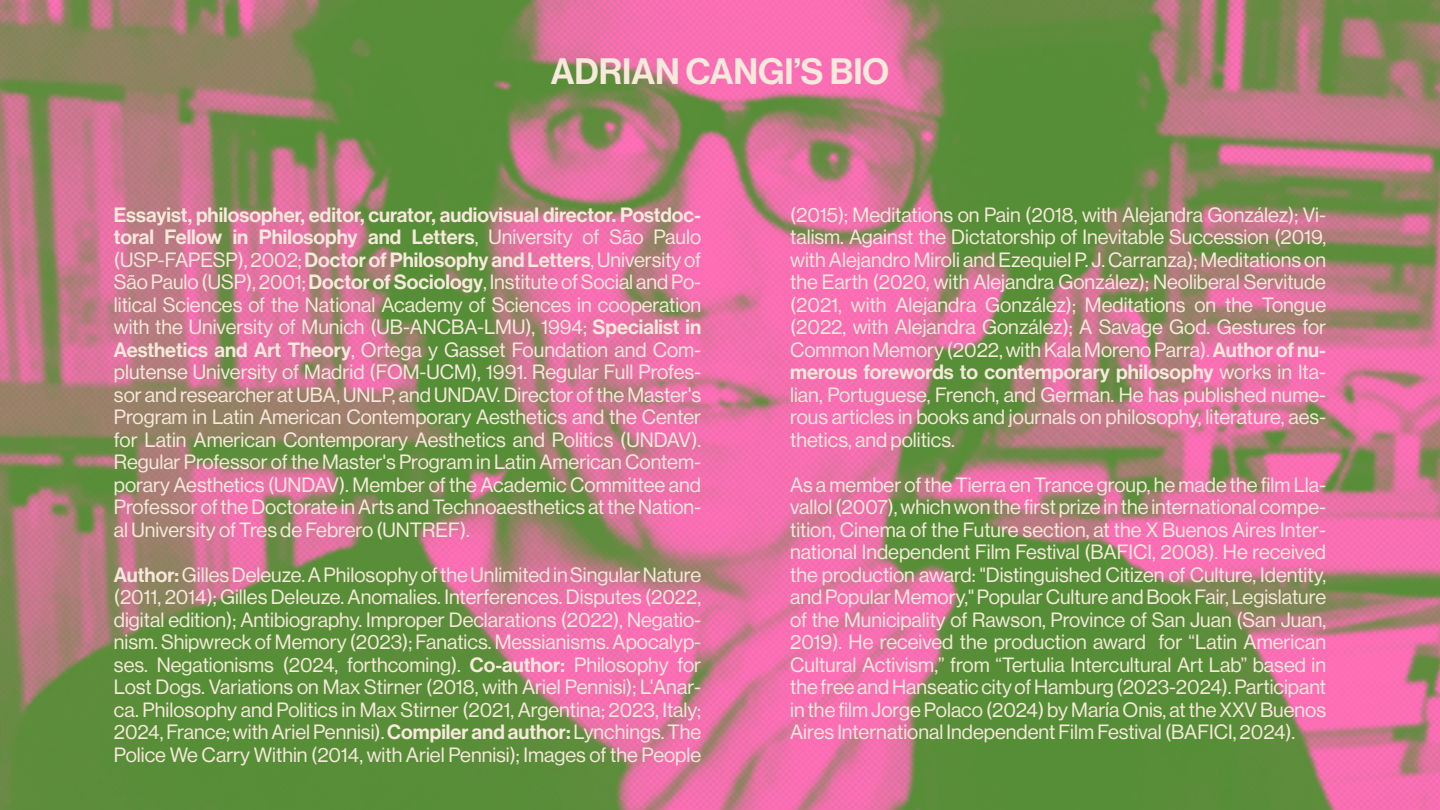
<style>
.page{position:relative;width:1440px;height:810px;background:#fff}
.page>*{position:absolute;margin:0;border:0;box-sizing:border-box;transform-origin:0 0}
.t1{font:36px "N Haas Grotesk DS Pro 65 Md";color:#f7e9dc}
.t2{font:20.25px/22.5px "N Haas Grotesk DS Std 55 Rg";color:#f7e9dc;text-align:justify}
.t3{font:20.25px/22.5px "N Haas Grotesk DS Pro 65 Md";color:#f7e9dc}
.s1{font-family:"N Haas Grotesk DS Std 55 Rg"}
.s2{font-family:"N Haas Grotesk DS Pro 65 Md"}
</style>
<div class="page">
<img style="left:0;top:0;width:1440px;height:810px">
<h1 class="t1" style="left:551px;top:51px;width:340px">ADRIAN CANGI’S BIO</h1>
<p class="t3" style="left:114px;top:204px;width:589px">Essayist, philosopher, editor, curator, audiovisual director. Postdoc&shy;toral Fellow in Philosophy and Letters<span class="s1">, University of São Paulo</span></p>
<p class="t2" style="left:114px;top:248px;width:589px">(USP-FAPESP), 2002; <span class="s2">Doctor of Philosophy and Letters</span>, University of São Paulo (USP), 2001; <span class="s2">Doctor of Sociology</span>, Institute of Social and Po&shy;litical Sciences of the National Academy of Sciences in cooperation with the University of Munich (UB-ANCBA-LMU), 1994; <span class="s2">Specialist in Aesthetics and Art Theory</span>, Ortega y Gasset Foundation and Com&shy;plutense University of Madrid (FOM-UCM), 1991. Regular Full Profes&shy;sor and researcher at UBA, UNLP, and UNDAV. Director of the Master's Program in Latin American Contemporary Aesthetics and the Center for Latin American Contemporary Aesthetics and Politics (UNDAV).<br>Regular Professor of the Master's Program in Latin American Contem&shy;porary Aesthetics (UNDAV). Member of the Academic Committee and Professor of the Doctorate in Arts and Technoaesthetics at the Nation&shy;al University of Tres de Febrero (UNTREF).</p>
<p class="t2" style="left:114px;top:563px;width:589px"><span class="s2">Author:</span> Gilles Deleuze. A Philosophy of the Unlimited in Singular Nature (2011, 2014); Gilles Deleuze. Anomalies. Interferences. Disputes (2022, digital edition); Antibiography. Improper Declarations (2022), Negatio&shy;nism. Shipwreck of Memory (2023); Fanatics. Messianisms. Apocalyp&shy;ses. Negationisms (2024, forthcoming). <span class="s2">Co-author:</span> Philosophy for Lost Dogs. Variations on Max Stirner (2018, with Ariel Pennisi); L'Anar&shy;ca. Philosophy and Politics in Max Stirner (2021, Argentina; 2023, Italy; 2024, France; with Ariel Pennisi). <span class="s2">Compiler and author:</span> Lynchings. The Police We Carry Within (2014, with Ariel Pennisi); Images of the People</p>
<p class="t2" style="left:790px;top:203px;width:538px">(2015); Meditations on Pain (2018, with Alejandra González); Vi&shy;talism. Against the Dictatorship of Inevitable Succession (2019, with Alejandro Miroli and Ezequiel P. J. Carranza); Meditations on the Earth (2020, with Alejandra González); Neoliberal Servitude (2021, with Alejandra González); Meditations on the Tongue (2022, with Alejandra González); A Savage God. Gestures for Common Memory (2022, with Kala Moreno Parra). <span class="s2">Author of nu-</span></p>
<p class="t3" style="left:790px;top:361px;width:537px">merous forewords to contemporary philosophy <span class="s1">works in Ita-</span></p>
<p class="t2" style="left:790px;top:383px;width:538px">lian, Portuguese, French, and German. He has published nume&shy;rous articles in books and journals on philosophy, literature, aes&shy;thetics, and politics.</p>
<p class="t2" style="left:790px;top:473px;width:538px">As a member of the Tierra en Trance group, he made the film Lla&shy;vallol (2007), which won the first prize in the international compe&shy;tition, Cinema of the Future section, at the X Buenos Aires Inter&shy;national Independent Film Festival (BAFICI, 2008). He received the production award: "Distinguished Citizen of Culture, Identity, and Popular Memory," Popular Culture and Book Fair, Legislature of the Municipality of Rawson, Province of San Juan (San Juan, 2019). He received the production award for “Latin American Cultural Activism,” from “Tertulia Intercultural Art Lab” based in the free and Hanseatic city of Hamburg (2023-2024). Participant in the film Jorge Polaco (2024) by María Onis, at the XXV Buenos Aires International Independent Film Festival (BAFICI, 2024).</p>
</div>
